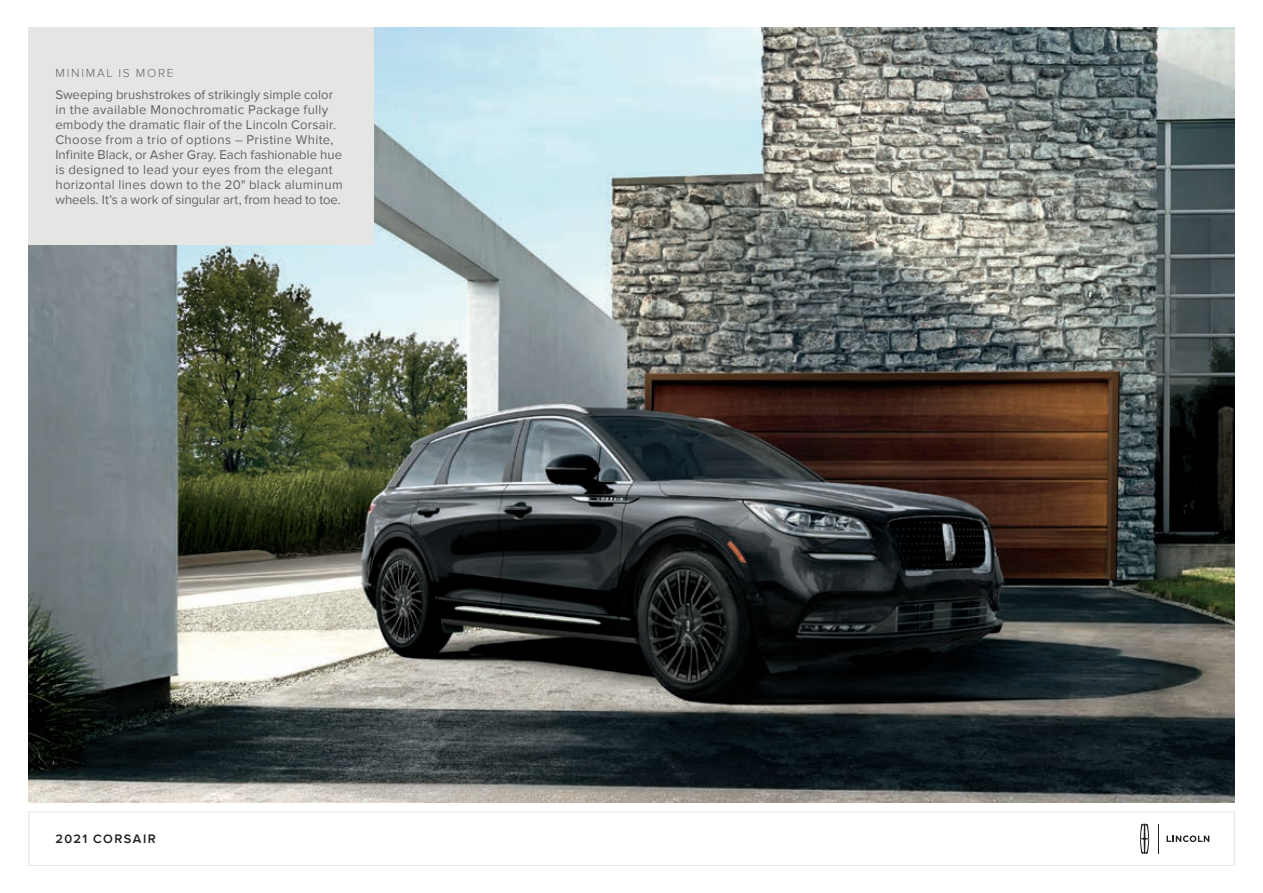
<style>
.page{position:relative;width:1263px;height:893px;background:#fff}
.page>*{position:absolute;margin:0;border:0;box-sizing:border-box;transform-origin:0 0}
.t1{font:13.2px/15px "Proxima Nova";letter-spacing:.015em;color:#636366}
.t2{font:600 12.75px "Proxima Nova";letter-spacing:.11em;color:#231f20}
.t3{font:300 12px "Proxima Nova";letter-spacing:.145em;color:#636366}
</style>
<div class="page">
<svg style="left:1140px;top:824px;width:9px;height:30px"></svg>
<svg style="left:1158px;top:824px;width:1px;height:29px"></svg>
<svg style="left:1166px;top:835px;width:43px;height:7px"></svg>
<div style="left:28px;top:812px;width:1206px;height:54px;border:1px solid #e5e5e3"></div>
<img style="left:28px;top:27px;width:1206px;height:776px">
<div style="left:28px;top:27px;width:345px;height:217px;background:#e5e5e3"></div>
<p class="t3" style="left:55px;top:66px;width:120px">MINIMAL IS MORE</p>
<p class="t1" style="left:55px;top:87px;width:289px">Sweeping brushstrokes of strikingly simple color in the available Monochromatic Package fully embody the dramatic flair of the Lincoln Corsair.<br>Choose from a trio of options – Pristine White, Infinite Black, or Asher Gray. Each fashionable hue is designed to lead your eyes from the elegant horizontal lines down to the 20" black aluminum wheels. It’s a work of singular art, from head to toe.</p>
<p class="t2" style="left:55px;top:831px;width:102px">2021 CORSAIR</p>
</div>
